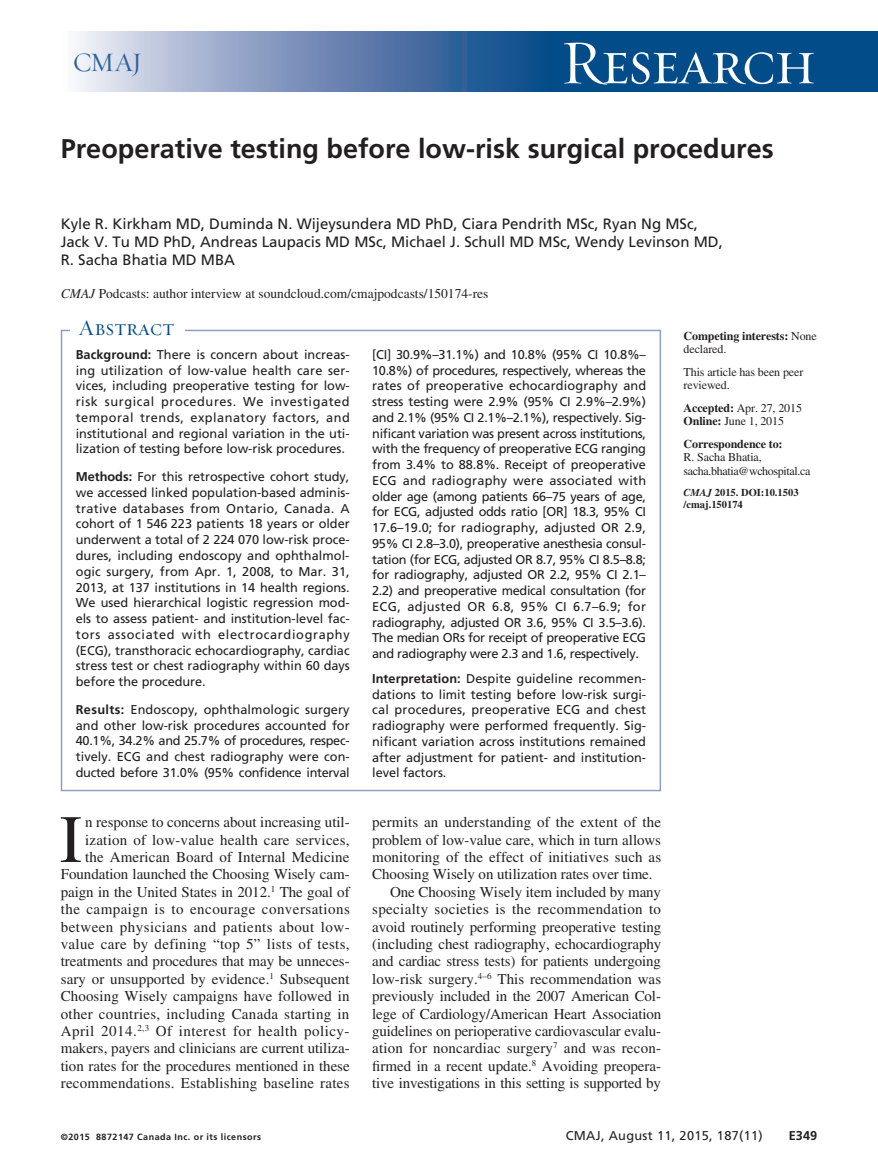
<style>
.page{position:relative;width:878px;height:1175px;background:#fff}
.page>*{position:absolute;margin:0;border:0;box-sizing:border-box;transform-origin:0 0}
.DC{font:67.5px "Times LT Std";color:#231f20}
.t1{font:63px "Requiem Display HTF Small Caps";letter-spacing:-.03em;color:#fff}
.Article_title{font:700 27px "Frutiger LT Std";color:#231f20}
.t2{font:27px "Requiem Display HTF Roman";color:#2c6199}
.Abstract_head{font:22.5px "Requiem Display HTF Small Caps";color:#014c89}
.DC-2{font:15px/17.4px "Times LT Std";letter-spacing:.005em;color:#231f20;text-align:justify}
.Contrib{font:15px/18px "Frutiger LT Std";color:#231f20}
.Related_article{font:13.5px "Times LT Std";color:#231f20}
.Abstract{font:12.75px/15.8px "Frutiger LT Std";letter-spacing:-.005em;color:#231f20;text-align:justify}
.Abstract-2{font:12.75px "Frutiger LT Std";letter-spacing:.025em;color:#231f20}
.t3{font:700 12.75px "Frutiger LT Std";color:#231f20}
.Corresp{font:12px/13.5px "Times LT Std";letter-spacing:-.03em;color:#231f20}
.Date{font:12px/13.5px "Times LT Std";letter-spacing:-.01em;color:#231f20}
.CI{font:700 12px/13.5px "Times LT Std";letter-spacing:-.01em;color:#231f20}
.PJ_small{font:12px/13.5px "Times LT Std";letter-spacing:-.01em;color:#231f20}
.Article_id{font:700 10.5px/12px "Times LT Std";color:#231f20}
.t4{font:700 9px "Frutiger LT Std";letter-spacing:.05em;color:#231f20}
.s1{font-style:italic}
.s2{font-weight:700}
.s3{font-weight:400}
</style>
<div class="page">
<div style="left:542px;top:32px;width:336px;height:60px;background:#014c89"></div>
<svg style="left:77px;top:32px;width:465px;height:60px;background:#7893ba"></svg>
<div style="left:61px;top:330px;width:600px;height:461px;border:2px solid #8e9fc4"></div>
<div style="left:70px;top:312px;width:115px;height:29px;background:#fff"></div>
<h3 class="t2" style="left:73px;top:46px;width:71px">CMAJ</h3>
<h2 class="t1" style="left:560px;top:26px;width:258px">Research</h2>
<p class="Article_title" style="left:61px;top:133px;width:714px">Preoperative testing before low-risk surgical procedures</p>
<p class="Contrib" style="left:61px;top:215px;width:663px">Kyle R. Kirkham MD, Duminda N. Wijeysundera MD PhD, Ciara Pendrith MSc, Ryan Ng MSc,<br>Jack V. Tu MD PhD, Andreas Laupacis MD MSc, Michael J. Schull MD MSc, Wendy Levinson MD,<br>R. Sacha Bhatia MD MBA</p>
<p class="Related_article" style="left:61px;top:285px;width:429px"><span class="s1">CMAJ</span> Podcasts: author interview at soundcloud.com/cmajpodcasts/150174-res</p>
<p class="Abstract_head" style="left:79px;top:314px;width:97px">Abstract</p>
<p class="Abstract" style="left:76px;top:346px;width:275px"><span class="s2">Background:</span> There is concern about increas&shy;ing utilization of low-value health care ser&shy;vices, including preoperative testing for low&shy;risk surgical procedures. We investigated temporal trends, explanatory factors, and institutional and regional variation in the uti&shy;lization of testing before low-risk procedures.</p>
<p class="Abstract" style="left:76px;top:469px;width:275px"><span class="s2">Methods:</span> For this retrospective cohort study, we accessed linked population-based adminis&shy;trative databases from Ontario, Canada. A cohort of 1 546 223 patients 18 years or older underwent a total of 2 224 070 low-risk proce&shy;dures, including endoscopy and ophthalmol&shy;ogic surgery, from Apr. 1, 2008, to Mar. 31, 2013, at 137 institutions in 14 health regions.<br>We used hierarchical logistic regression mod&shy;els to assess patient- and institution-level fac&shy;tors associated with electrocardiography (ECG), transthoracic echocardiography, cardiac stress test or chest radiography within 60 days before the procedure.</p>
<p class="Abstract" style="left:76px;top:701px;width:275px"><span class="s2">Results:</span> Endoscopy, ophthalmologic surgery and other low-risk procedures accounted for 40.1%, 34.2% and 25.7% of procedures, respec&shy;tively. ECG and chest radiography were con&shy;ducted before 31.0% (95% confidence interval</p>
<p class="Abstract" style="left:372px;top:346px;width:275px">[CI] 30.9%–31.1%) and 10.8% (95% CI 10.8%– 10.8%) of procedures, respectively, whereas the rates of preoperative echocardiography and stress testing were 2.9% (95% CI 2.9%–2.9%) and 2.1% (95% CI 2.1%–2.1%), respectively. Sig&shy;nificant variation was present across institutions, with the frequency of preoperative ECG ranging from 3.4% to 88.8%. Receipt of preoperative ECG and radiography were associated with older age (among patients 66–75 years of age, for ECG, adjusted odds ratio [OR] 18.3, 95% CI 17.6–19.0; for radiography, adjusted OR 2.9, 95% CI 2.8–3.0), preoperative anesthesia consul&shy;tation (for ECG, adjusted OR 8.7, 95% CI 8.5–8.8; for radiography, adjusted OR 2.2, 95% CI 2.1– 2.2) and preoperative medical consultation (for ECG, adjusted OR 6.8, 95% CI 6.7–6.9; for radiography, adjusted OR 3.6, 95% CI 3.5–3.6).<br>The median ORs for receipt of preoperative ECG and radiography were 2.3 and 1.6, respectively.</p>
<p class="Abstract" style="left:372px;top:670px;width:275px"><span class="s2">Interpretation:</span> Despite guideline recommen&shy;dations to limit testing before low-risk surgi&shy;cal procedures, preoperative ECG and chest radiography were performed frequently. Sig&shy;nificant variation across institutions remained after adjustment for patient- and institution&shy;level factors.</p>
<p class="DC-2" style="left:61px;top:813px;width:290px;text-align:right">n response to concerns about increasing util&shy;ization of low-value health care services,<br>the American Board of Internal Medicine Foundation launched the Choosing Wisely cam&shy;paign in the United States in 2012.<sup>1</sup> The goal of the campaign is to encourage conversations between physicians and patients about low&shy;value care by defining “top 5” lists of tests, treatments and procedures that may be unneces&shy;sary or unsupported by evidence.<sup>1</sup> Subsequent Choosing Wisely campaigns have followed in other countries, including Canada starting in April 2014.<sup>2,3</sup> Of interest for health policy&shy;makers, payers and clinicians are current utiliza&shy;tion rates for the procedures mentioned in these recommendations. Establishing baseline rates</p>
<p class="DC-2" style="left:372px;top:813px;width:290px">permits an understanding of the extent of the problem of low-value care, which in turn allows monitoring of the effect of initiatives such as Choosing Wisely on utilization rates over time.</p>
<p class="DC" style="left:60px;top:801px;width:24px">I</p>
<p class="DC-2" style="left:372px;top:883px;width:291px;text-indent:18px">One Choosing Wisely item included by many specialty societies is the recommendation to avoid routinely performing preoperative testing (including chest radiography, echocardiography and cardiac stress tests) for patients undergoing low-risk surgery.<sup>4–6</sup> This recommendation was previously included in the 2007 American Col&shy;lege of Cardiology/American Heart Association guidelines on perioperative cardiovascular evalu&shy;ation for noncardiac surgery<sup>7</sup> and was recon&shy;firmed in a recent update.<sup>8</sup> Avoiding preopera&shy;tive investigations in this setting is supported by</p>
<p class="CI" style="left:683px;top:328px;width:135px">Competing interests: <span class="s3">None declared.</span></p>
<p class="PJ_small" style="left:683px;top:365px;width:121px">This article has been peer reviewed.</p>
<p class="Date" style="left:683px;top:401px;width:120px"><span class="s2">Accepted:</span> Apr. 27, 2015<br><span class="s2">Online:</span> June 1, 2015</p>
<p class="Corresp" style="left:683px;top:437px;width:128px"><span class="s2">Correspondence to:<br></span>R. Sacha Bhatia, sacha.bhatia@wchospital.ca</p>
<p class="Article_id" style="left:683px;top:486px;width:116px"><span class="s1">CMAJ</span> 2015. DOI:10.1503 /cmaj.150174</p>
<p class="t4" style="left:61px;top:1131px;width:202px">©2015 8872147 Canada Inc. or its licensors</p>
<p class="Abstract-2" style="left:565px;top:1127px;width:199px">CMAJ, August 11, 2015, 187(11)</p>
<p class="t3" style="left:788px;top:1127px;width:30px">E349</p>
</div>
